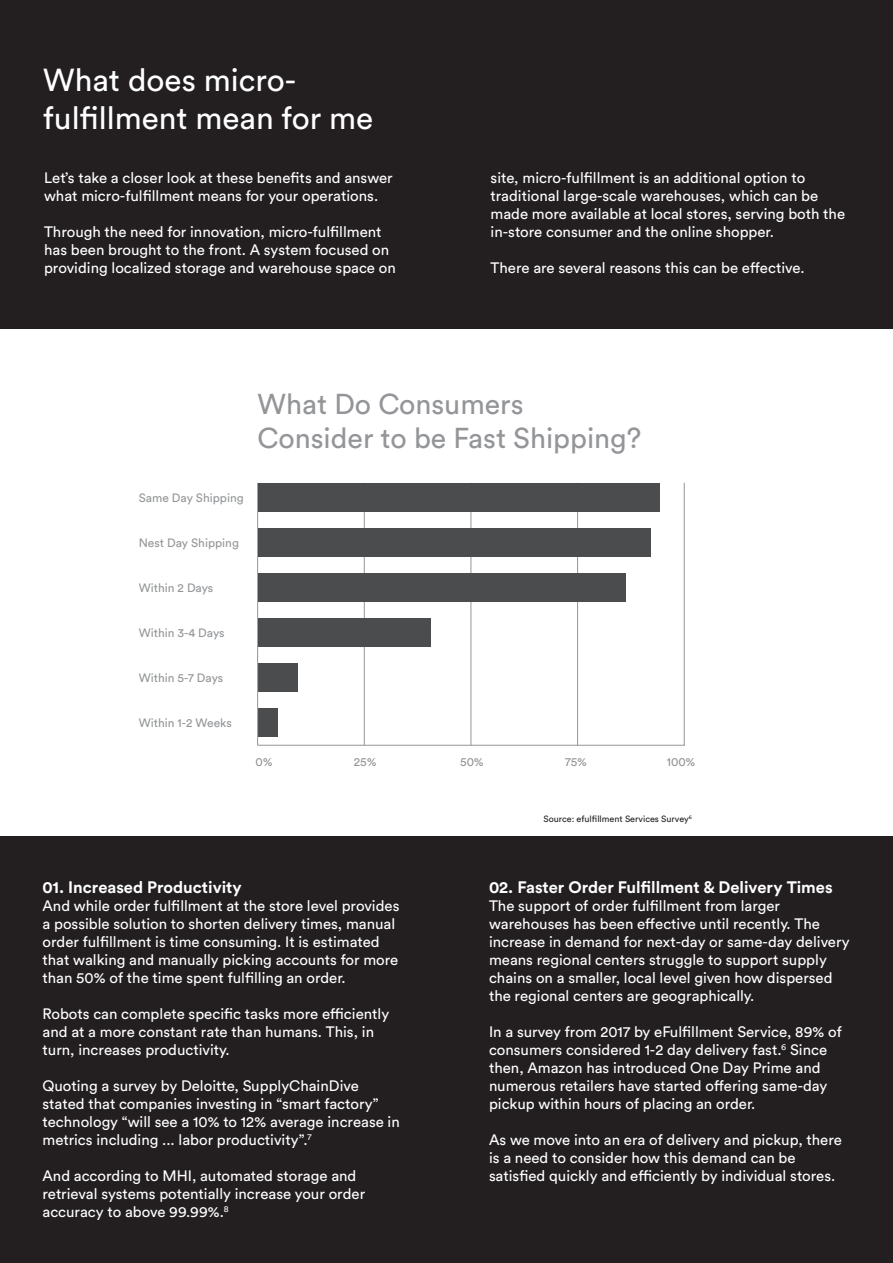
<style>
.page{position:relative;width:893px;height:1263px;background:#fff}
.page>*{position:absolute;margin:0;border:0;box-sizing:border-box;transform-origin:0 0}
.t1{font:31.5px "Circular Std";color:#fff}
.t2{font:28.5px "Circular Std";color:#939598}
.t3{font:700 16.5px "Circular Std";color:#fff}
.t4{font:15px/18px "Circular Std";color:#fff}
.t5{font:12px "Circular Std";color:#939598}
.t6{font:9px "Circular Std";color:#231f20}
</style>
<div class="page">
<div style="left:0;top:819px;width:893px;height:444px;background:#231f20"></div>
<div style="left:0;top:0;width:893px;height:443px;background:#231f20"></div>
<div style="left:0;top:330px;width:893px;height:506px;background:#fff"></div>
<div style="left:258px;top:663px;width:40px;height:28px;background:#4b4c4d"></div>
<div style="left:258px;top:708px;width:20px;height:28px;background:#4b4c4d"></div>
<hr style="left:258px;top:745px;width:427px;height:1px;background:#939598">
<hr style="left:684px;top:483px;width:1px;height:263px;background:#939598">
<hr style="left:577px;top:483px;width:1px;height:263px;background:#939598">
<hr style="left:471px;top:483px;width:1px;height:263px;background:#939598">
<hr style="left:364px;top:483px;width:1px;height:263px;background:#939598">
<hr style="left:257px;top:483px;width:1px;height:263px;background:#939598">
<div style="left:258px;top:483px;width:401px;height:28px;background:#4b4c4d"></div>
<div style="left:258px;top:528px;width:392px;height:28px;background:#4b4c4d"></div>
<div style="left:258px;top:573px;width:367px;height:28px;background:#4b4c4d"></div>
<div style="left:258px;top:618px;width:173px;height:28px;background:#4b4c4d"></div>
<p class="t1" style="left:43px;top:61px;width:255px">What does micro-</p>
<p class="t1" style="left:43px;top:99px;width:332px">fulfillment mean for me</p>
<p class="t4" style="left:44px;top:168px;width:350px">Let’s take a closer look at these benefits and answer what micro-fulfillment means for your operations.</p>
<p class="t4" style="left:44px;top:222px;width:353px">Through the need for innovation, micro-fulfillment has been brought to the front. A system focused on providing localized storage and warehouse space on</p>
<p class="t4" style="left:491px;top:168px;width:356px">site, micro-fulfillment is an additional option to traditional large-scale warehouses, which can be made more available at local stores, serving both the in-store consumer and the online shopper.</p>
<p class="t4" style="left:491px;top:258px;width:315px">There are several reasons this can be effective.</p>
<p class="t2" style="left:258px;top:387px;width:267px">What Do Consumers</p>
<p class="t2" style="left:258px;top:421px;width:385px">Consider to be Fast Shipping?</p>
<p class="t5" style="left:139px;top:490px;width:106px">Same Day Shipping</p>
<p class="t5" style="left:139px;top:535px;width:102px">Nest Day Shipping</p>
<p class="t5" style="left:139px;top:580px;width:76px">Within 2 Days</p>
<p class="t5" style="left:139px;top:625px;width:87px">Within 3-4 Days</p>
<p class="t5" style="left:139px;top:670px;width:86px">Within 5-7 Days</p>
<p class="t5" style="left:139px;top:715px;width:95px">Within 1-2 Weeks</p>
<p class="t5" style="left:256px;top:754px;width:18px">0%</p>
<p class="t5" style="left:354px;top:754px;width:24px">25%</p>
<p class="t5" style="left:460px;top:754px;width:25px">50%</p>
<p class="t5" style="left:565px;top:754px;width:23px">75%</p>
<p class="t5" style="left:667px;top:754px;width:30px">100%</p>
<p class="t6" style="left:543px;top:813px;width:150px">Source: efulfillment Services Survey<sup>6</sup></p>
<p class="t3" style="left:43px;top:877px;width:201px">01. Increased Productivity</p>
<p class="t4" style="left:43px;top:897px;width:358px">And while order fulfillment at the store level provides a possible solution to shorten delivery times, manual order fulfillment is time consuming. It is estimated that walking and manually picking accounts for more than 50% of the time spent fulfilling an order.</p>
<p class="t4" style="left:43px;top:1005px;width:348px">Robots can complete specific tasks more efficiently and at a more constant rate than humans. This, in turn, increases productivity.</p>
<p class="t4" style="left:43px;top:1077px;width:359px">Quoting a survey by Deloitte, SupplyChainDive stated that companies investing in “smart factory” technology “will see a 10% to 12% average increase in metrics including ... labor productivity”.<sup>7</sup></p>
<p class="t4" style="left:43px;top:1167px;width:324px">And according to MHI, automated storage and retrieval systems potentially increase your order accuracy to above 99.99%.<sup>8</sup></p>
<p class="t3" style="left:489px;top:877px;width:345px">02. Faster Order Fulfillment &amp; Delivery Times</p>
<p class="t4" style="left:489px;top:897px;width:362px">The support of order fulfillment from larger warehouses has been effective until recently. The increase in demand for next-day or same-day delivery means regional centers struggle to support supply chains on a smaller, local level given how dispersed the regional centers are geographically.</p>
<p class="t4" style="left:489px;top:1023px;width:354px">In a survey from 2017 by eFulfillment Service, 89% of consumers considered 1-2 day delivery fast.<sup>6</sup> Since then, Amazon has introduced One Day Prime and numerous retailers have started offering same-day pickup within hours of placing an order.</p>
<p class="t4" style="left:489px;top:1131px;width:354px">As we move into an era of delivery and pickup, there is a need to consider how this demand can be satisfied quickly and efficiently by individual stores.</p>
</div>
